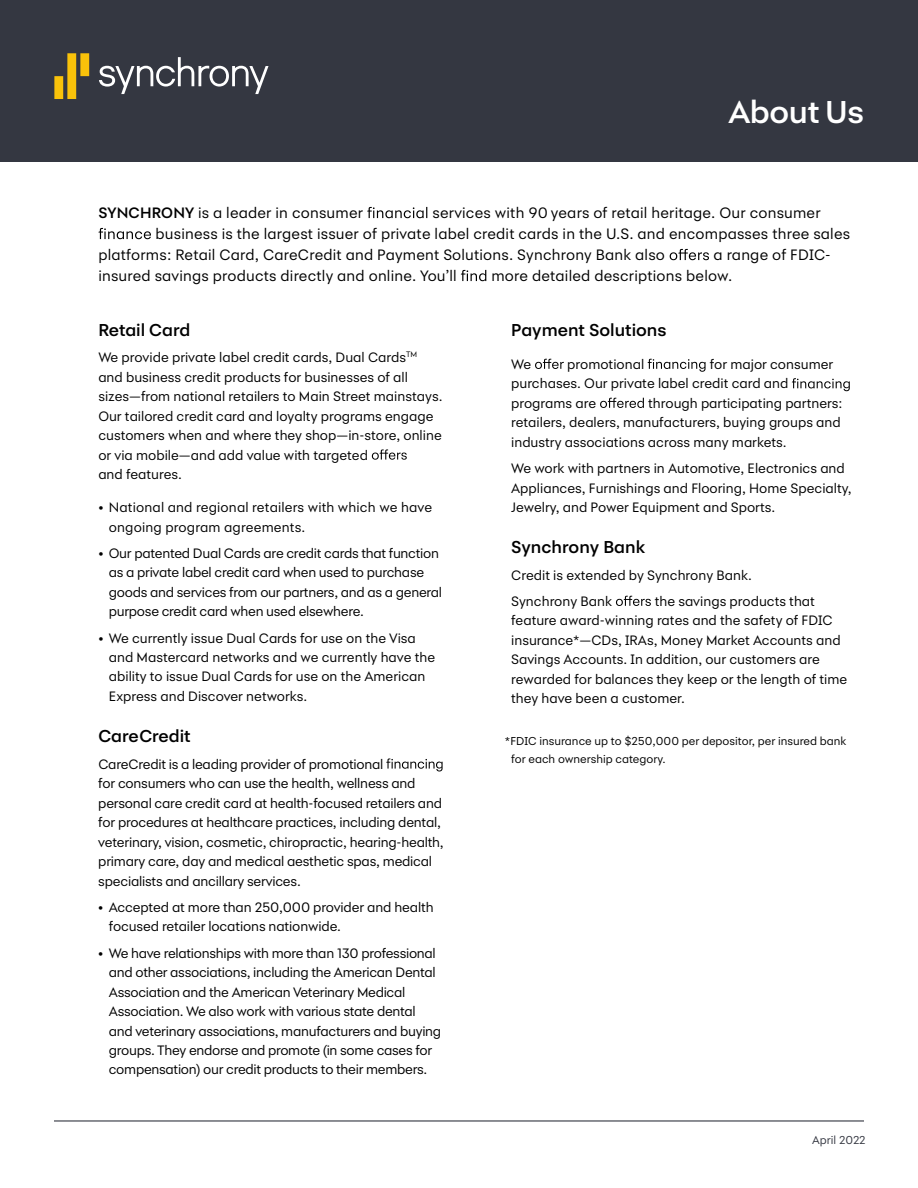
<style>
.page{position:relative;width:918px;height:1188px;background:#fff}
.page>*{position:absolute;margin:0;border:0;box-sizing:border-box;transform-origin:0 0}
.t1{font:500 33px "Synchrony Sans";letter-spacing:-.01em;color:#fff}
.t2{font:500 18px "Synchrony Sans";color:#000}
.t3{font:15.75px "Synchrony Sans";letter-spacing:.01em;color:#000}
.t4{font:14.25px/19.5px "Synchrony Sans";letter-spacing:-.01em;color:#000}
.t5{font:14.25px/19.5px "Synchrony Sans";letter-spacing:.01em;color:#000}
.t6{font:12px/18px "Synchrony Sans";color:#000}
.t7{font:12px "Synchrony Sans";color:#343741}
.s1{font-weight:500}
</style>
<div class="page">
<div style="left:0;top:0;width:918px;height:162px;background:#343741"></div>
<hr style="left:54px;top:1120px;width:810px;height:2px;background:#343741">
<svg style="left:54px;top:53px;width:35px;height:46px"></svg>
<svg style="left:99px;top:57px;width:170px;height:37px"></svg>
<svg style="left:372px;top:449px;width:35px;height:11px"></svg>
<svg style="left:386px;top:758px;width:57px;height:13px"></svg>
<svg style="left:367px;top:207px;width:60px;height:11px"></svg>
<svg style="left:98px;top:228px;width:53px;height:11px"></svg>
<svg style="left:670px;top:249px;width:39px;height:11px"></svg>
<svg style="left:461px;top:270px;width:25px;height:11px"></svg>
<svg style="left:535px;top:359px;width:29px;height:10px"></svg>
<svg style="left:648px;top:359px;width:58px;height:13px"></svg>
<svg style="left:792px;top:378px;width:58px;height:13px"></svg>
<svg style="left:600px;top:398px;width:44px;height:10px"></svg>
<svg style="left:616px;top:596px;width:35px;height:10px"></svg>
<h1 class="t1" style="left:729px;top:92px;width:137px">About Us</h1>
<p class="t3" style="left:98px;top:204px;width:266px"><span class="s1">SYNCHRONY</span> is a leader in consumer</p>
<p class="t3" style="left:432px;top:204px;width:390px">services with 90 years of retail heritage. Our consumer</p>
<p class="t3" style="left:156px;top:225px;width:696px">business is the largest issuer of private label credit cards in the U.S. and encompasses three sales</p>
<p class="t3" style="left:98px;top:246px;width:568px">platforms: Retail Card, CareCredit and Payment Solutions. Synchrony Bank also</p>
<p class="t3" style="left:714px;top:246px;width:119px">a range of FDIC-</p>
<p class="t3" style="left:98px;top:267px;width:360px">insured savings products directly and online. You’ll</p>
<p class="t3" style="left:491px;top:267px;width:242px">more detailed descriptions below.</p>
<p class="t2" style="left:511px;top:319px;width:157px">Payment Solutions</p>
<p class="t4" style="left:511px;top:354px;width:22px">We</p>
<p class="t4" style="left:567px;top:354px;width:79px">promotional</p>
<p class="t2" style="left:98px;top:319px;width:93px">Retail Card</p>
<p class="t4" style="left:98px;top:347px;width:346px">We provide private label credit cards, Dual Cards<sup>TM </sup>and business credit products for businesses of all sizes—from national retailers to Main Street mainstays.<br>Our tailored credit card and loyalty programs engage customers when and where they shop—in-store, online or via mobile—and add value with targeted<br>and features.</p>
<p class="t5" style="left:109px;top:497px;width:325px;text-indent:-11px">• National and regional retailers with which we have ongoing program agreements.</p>
<p class="t4" style="left:109px;top:543px;width:335px;text-indent:-11px">• Our patented Dual Cards are credit cards that function as a private label credit card when used to purchase goods and services from our partners, and as a general purpose credit card when used elsewhere.</p>
<p class="t4" style="left:109px;top:628px;width:328px;text-indent:-11px">• We currently issue Dual Cards for use on the Visa and Mastercard networks and we currently have the ability to issue Dual Cards for use on the American Express and Discover networks.</p>
<p class="t2" style="left:98px;top:726px;width:94px">CareCredit</p>
<p class="t4" style="left:98px;top:754px;width:347px">CareCredit is a leading provider of promotional<br>for consumers who can use the health, wellness and personal care credit card at health-focused retailers and for procedures at healthcare practices, including dental, veterinary, vision, cosmetic, chiropractic, hearing-health, primary care, day and medical aesthetic spas, medical specialists and ancillary services.</p>
<p class="t4" style="left:109px;top:897px;width:326px;text-indent:-11px">• Accepted at more than 250,000 provider and health focused retailer locations nationwide.</p>
<p class="t4" style="left:109px;top:943px;width:334px;text-indent:-10px">• We have relationships with more than 130 professional and other associations, including the American Dental Association and the American Veterinary Medical Association. We also work with various state dental and veterinary associations, manufacturers and buying groups. They endorse and promote (in some cases for compensation) our credit products to their members.</p>
<p class="t4" style="left:511px;top:354px;width:324px;text-indent:199px">for major consumer purchases. Our private label credit card and programs are</p>
<p class="t4" style="left:511px;top:393px;width:333px;text-indent:137px">through participating partners: retailers, dealers, manufacturers, buying groups and industry associations across many markets.</p>
<p class="t4" style="left:511px;top:458px;width:342px">We work with partners in Automotive, Electronics and<br>Appliances, Furnishings and Flooring, Home Specialty,<br>Jewelry, and Power Equipment and Sports.</p>
<p class="t2" style="left:511px;top:537px;width:135px">Synchrony Bank</p>
<p class="t4" style="left:511px;top:561px;width:242px;line-height:26.2px">Credit is extended by Synchrony Bank.<br>Synchrony Bank</p>
<p class="t4" style="left:511px;top:591px;width:338px;text-indent:144px">the savings products that feature award-winning rates and the safety of FDIC insurance*—CDs, IRAs, Money Market Accounts and Savings Accounts. In addition, our customers are rewarded for balances they keep or the length of time they have been a customer.</p>
<p class="t6" style="left:511px;top:731px;width:337px;text-indent:-6px">*FDIC insurance up to $250,000 per depositor, per insured bank for each ownership category.</p>
<p class="t7" style="left:812px;top:1133px;width:55px">April 2022</p>
</div>
